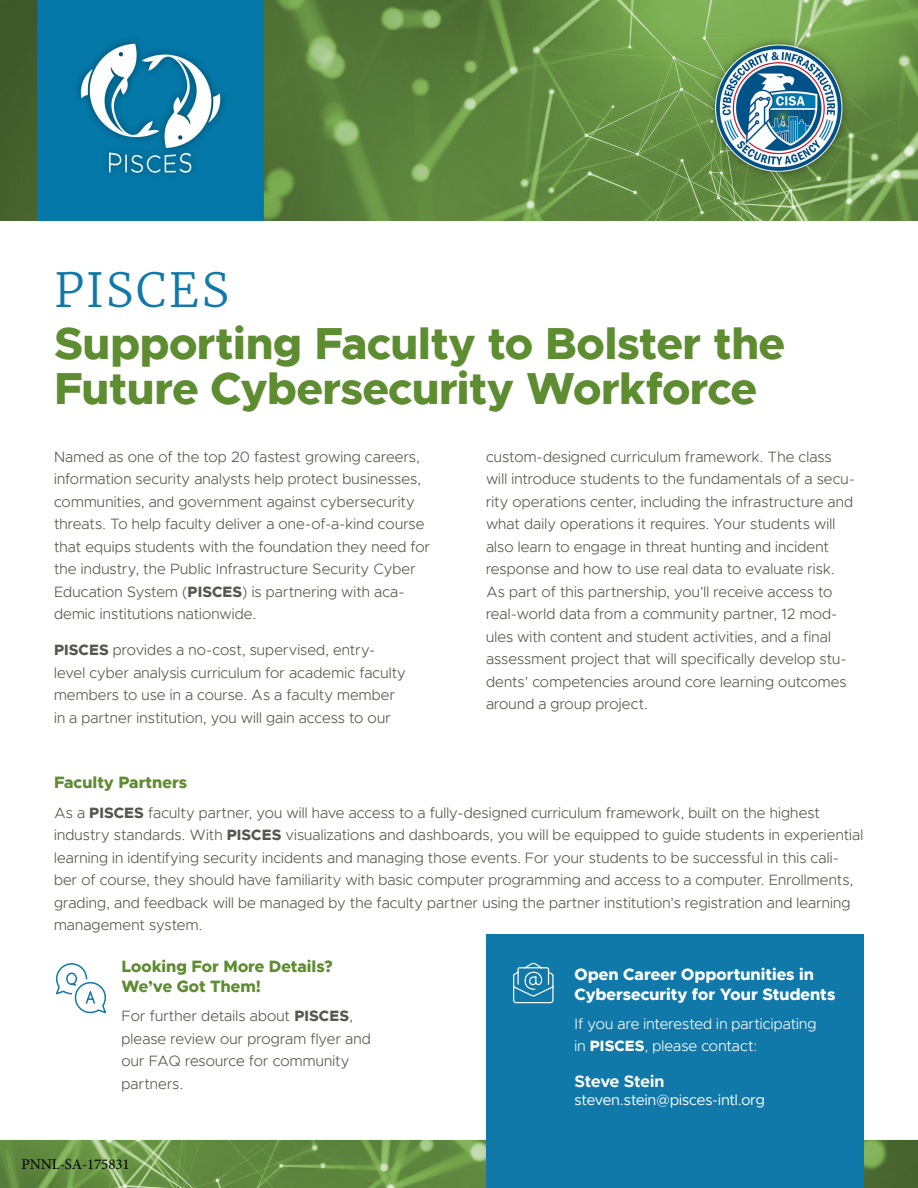
<style>
.page{position:relative;width:918px;height:1188px;background:#fff}
.page>*{position:absolute;margin:0;border:0;box-sizing:border-box;transform-origin:0 0}
.t1{font:300 46.5px "Merriweather";letter-spacing:.055em;color:#1079a9}
.t2{font:800 45px/45px "Metropolis";letter-spacing:-.01em;color:#5e8c30}
.t3{font:800 16.5px/19.8px "Metropolis";letter-spacing:.005em;color:#fff}
.t4{font:800 16.5px/19.8px "Metropolis";color:#5e8c30}
.contact_name{font:700 16.5px "Metropolis";letter-spacing:-.01em;color:#fff}
.body{font:300 15px/22.5px "Metropolis";letter-spacing:.01em;color:#595651}
.body-2{font:300 15px/22.5px "Metropolis";letter-spacing:.01em;color:#fff}
.contact_email{font:15px "Metropolis";letter-spacing:.005em;color:#fff}
.t5{font:15px "Minion Pro";letter-spacing:-.01em;color:#000}
.s1{font-weight:800}
</style>
<div class="page">
<img style="left:0;top:0;width:918px;height:1188px">
<div style="left:486px;top:934px;width:378px;height:254px;background:#1079a9"></div>
<svg style="left:513px;top:962px;width:41px;height:42px"></svg>
<svg style="left:54px;top:962px;width:54px;height:53px"></svg>
<p class="t1" style="left:54px;top:258px;width:177px">PISCES</p>
<p class="t2" style="left:54px;top:321px;width:732px">Supporting Faculty to Bolster the<br>Future Cybersecurity Workforce</p>
<p class="body" style="left:54px;top:445px;width:378px">Named as one of the top 20 fastest growing careers, information security analysts help protect businesses, communities, and government against cybersecurity threats. To help faculty deliver a one-of-a-kind course that equips students with the foundation they need for the industry, the Public Infrastructure Security Cyber Education System (<span class="s1">PISCES</span>) is partnering with aca&shy;demic institutions nationwide.</p>
<p class="body" style="left:54px;top:639px;width:353px"><span class="s1">PISCES</span> provides a no-cost, supervised, entry&shy;level cyber analysis curriculum for academic faculty members to use in a course. As a faculty member in a partner institution, you will gain access to our</p>
<p class="body" style="left:486px;top:445px;width:370px">custom-designed curriculum framework. The class will introduce students to the fundamentals of a secu&shy;rity operations center, including the infrastructure and what daily operations it requires. Your students will also learn to engage in threat hunting and incident response and how to use real data to evaluate risk.<br>As part of this partnership, you’ll receive access to real-world data from a community partner, 12 mod&shy;ules with content and student activities, and a final assessment project that will specifically develop stu&shy;dents’ competencies around core learning outcomes around a group project.</p>
<p class="t4" style="left:54px;top:773px;width:135px">Faculty Partners</p>
<p class="body" style="left:54px;top:801px;width:811px">As a <span class="s1">PISCES</span> faculty partner, you will have access to a fully-designed curriculum framework, built on the highest industry standards. With <span class="s1">PISCES</span> visualizations and dashboards, you will be equipped to guide students in experiential learning in identifying security incidents and managing those events. For your students to be successful in this cali&shy;ber of course, they should have familiarity with basic computer programming and access to a computer. Enrollments, grading, and feedback will be managed by the faculty partner using the partner institution’s registration and learning management system.</p>
<p class="t4" style="left:122px;top:957px;width:213px">Looking For More Details?<br>We’ve Got Them!</p>
<p class="body" style="left:122px;top:1005px;width:251px">For further details about <span class="s1">PISCES</span>, please review our program flyer and our FAQ resource for community partners.</p>
<p class="t3" style="left:575px;top:964px;width:262px">Open Career Opportunities in<br>Cybersecurity for Your Students</p>
<p class="body-2" style="left:575px;top:1012px;width:243px">If you are interested in participating in <span class="s1">PISCES</span>, please contact:</p>
<p class="contact_name" style="left:575px;top:1071px;width:91px">Steve Stein</p>
<p class="contact_email" style="left:575px;top:1091px;width:192px">steven.stein@pisces-intl.org</p>
<p class="t5" style="left:22px;top:1155px;width:110px">PNNL-SA-175831</p>
</div>
